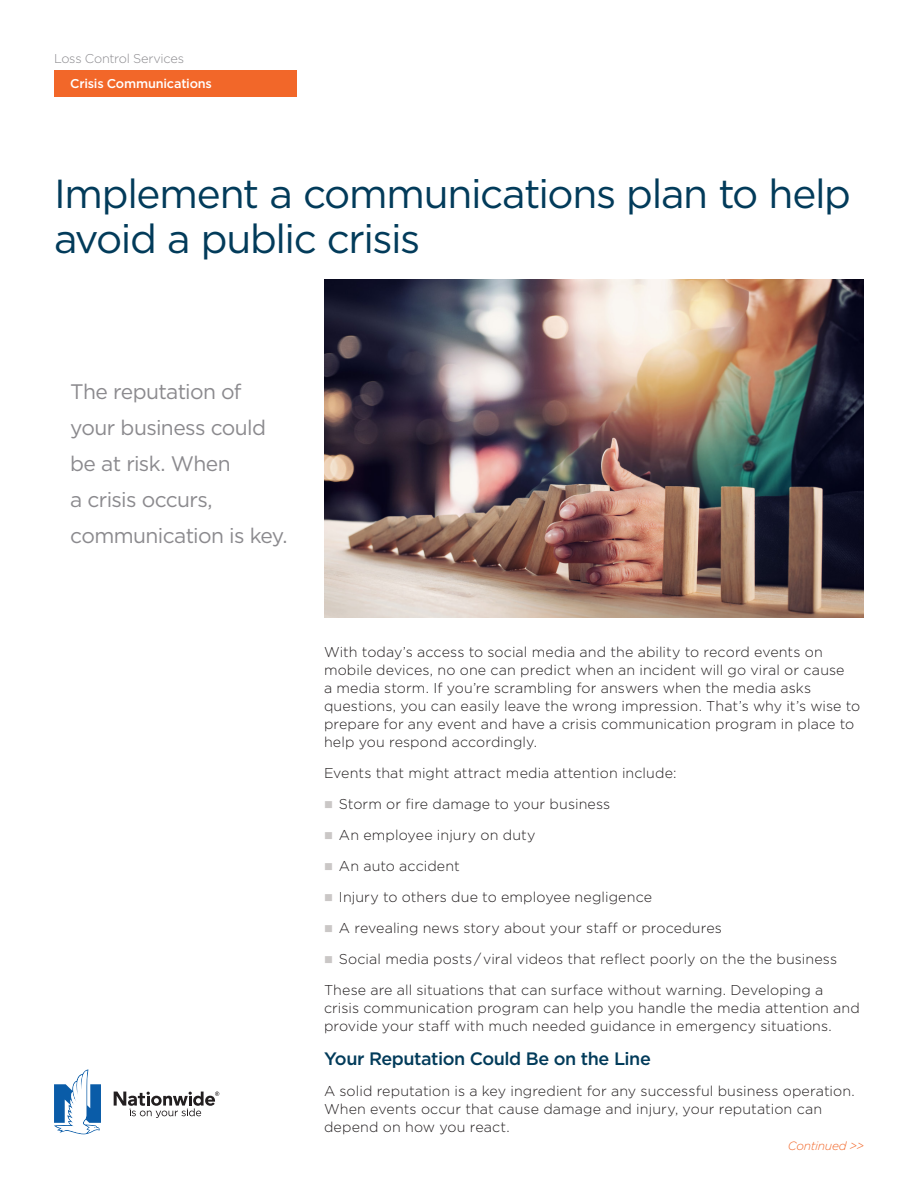
<style>
.page{position:relative;width:918px;height:1188px;background:#fff}
.page>*{position:absolute;margin:0;border:0;box-sizing:border-box;transform-origin:0 0}
.t1{font:40.5px/45px "Gotham";letter-spacing:-.035em;color:#023b5a}
.t2{font:21px/36px "Gotham";letter-spacing:-.03em;color:#8b8a8e}
.Body_Text{font:500 18px "Gotham";letter-spacing:-.025em;color:#023b5a}
.Body_Text-2{font:300 14.25px/18px "Gotham";letter-spacing:.005em;color:#231f20}
.t3{font:500 12.75px "Gotham";letter-spacing:-.015em;color:#fff}
.t4{font:300 12.75px "Gotham";letter-spacing:-.02em;color:#8b8a8e}
.Subhead_5_-_Gotham_B{font:italic 300 12px "Gotham";letter-spacing:-.02em;color:#f26729}
.s1{color:#cac7c6}
</style>
<div class="page">
<svg style="left:54px;top:1070px;width:47px;height:64px"></svg>
<svg style="left:114px;top:1092px;width:105px;height:26px"></svg>
<img style="left:324px;top:280px;width:540px;height:338px">
<div style="left:54px;top:70px;width:243px;height:27px;background:#f26729"></div>
<p class="t4" style="left:54px;top:50px;width:131px">Loss Control Services</p>
<p class="t3" style="left:70px;top:75px;width:143px">Crisis Communications</p>
<h1 class="t1" style="left:54px;top:170px;width:799px">Implement a communications plan to help avoid a public crisis</h1>
<h2 class="t2" style="left:70px;top:373px;width:219px">The reputation of your business could be at risk. When<br>a crisis occurs, communication is key.</h2>
<p class="Body_Text-2" style="left:324px;top:643px;width:538px">With today’s access to social media and the ability to record events on mobile devices, no one can predict when an incident will go viral or cause<br>a media storm. If you’re scrambling for answers when the media asks questions, you can easily leave the wrong impression. That’s why it’s wise to prepare for any event and have a crisis communication program in place to help you respond accordingly.</p>
<p class="Body_Text-2" style="left:324px;top:764px;width:354px">Events that might attract media attention include:</p>
<p class="Body_Text-2" style="left:324px;top:795px;width:288px"><span class="s1">■</span> Storm or fire damage to your business</p>
<p class="Body_Text-2" style="left:324px;top:826px;width:213px"><span class="s1">■</span> An employee injury on duty</p>
<p class="Body_Text-2" style="left:324px;top:857px;width:137px"><span class="s1">■</span> An auto accident</p>
<p class="Body_Text-2" style="left:324px;top:888px;width:330px"><span class="s1">■</span> Injury to others due to employee negligence</p>
<p class="Body_Text-2" style="left:324px;top:919px;width:399px"><span class="s1">■</span> A revealing news story about your staff or procedures</p>
<p class="Body_Text-2" style="left:324px;top:950px;width:515px"><span class="s1">■</span> Social media posts / viral videos that reflect poorly on the the business</p>
<p class="Body_Text-2" style="left:324px;top:981px;width:537px">These are all situations that can surface without warning. Developing a crisis communication program can help you handle the media attention and provide your staff with much needed guidance in emergency situations.</p>
<p class="Body_Text" style="left:324px;top:1047px;width:328px">Your Reputation Could Be on the Line</p>
<p class="Body_Text-2" style="left:324px;top:1082px;width:532px">A solid reputation is a key ingredient for any successful business operation.<br>When events occur that cause damage and injury, your reputation can depend on how you react.</p>
<p class="Subhead_5_-_Gotham_B" style="left:788px;top:1138px;width:78px">Continued &gt;&gt;</p>
</div>
